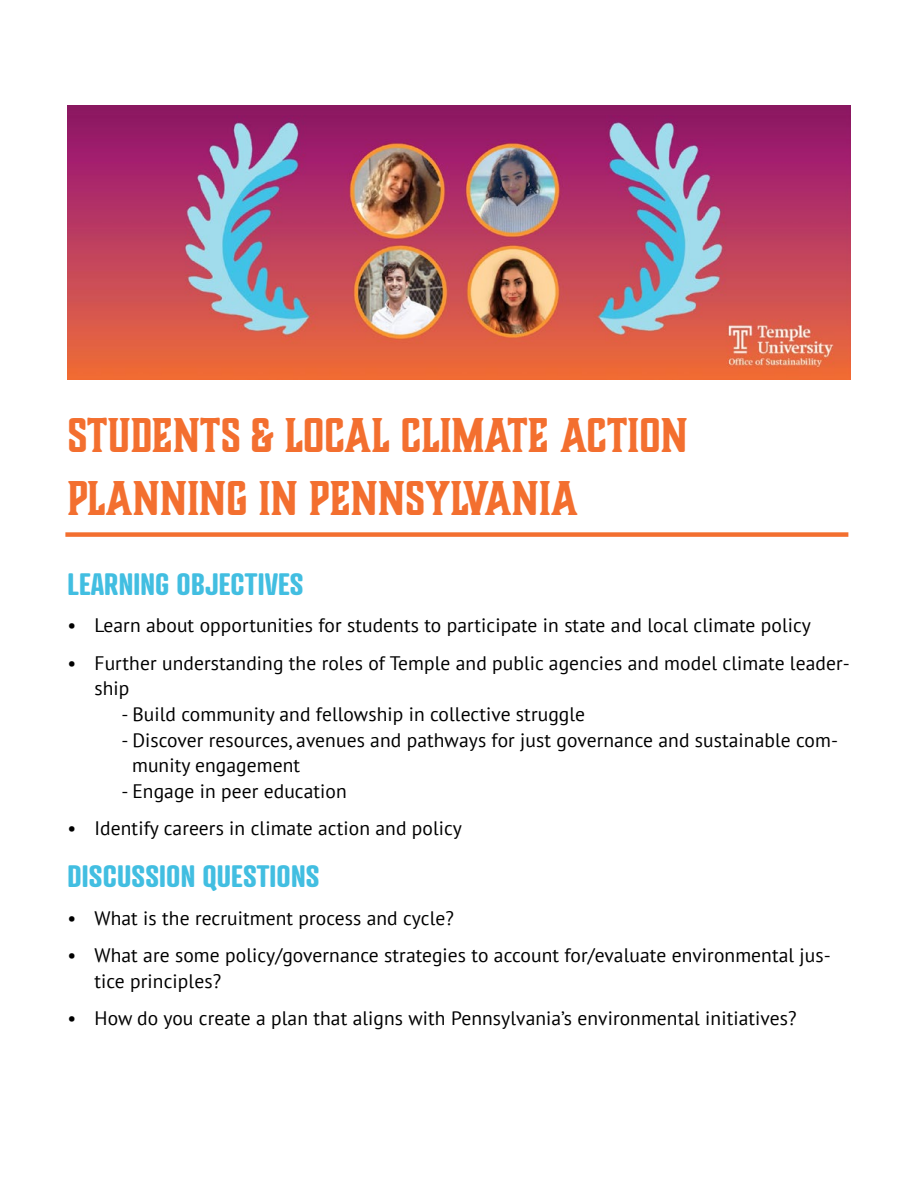
<style>
.page{position:relative;width:918px;height:1188px;background:#fff}
.page>*{position:absolute;margin:0;border:0;box-sizing:border-box;transform-origin:0 0}
.t1{font:700 45px/63px "Boucherie Block";letter-spacing:.005em;color:#f36f2f}
.t2{font:700 30px "Atrament";letter-spacing:.005em;color:#42bee1}
.t3{font:19.5px/25.5px "PT Sans";letter-spacing:.005em;color:#000}
</style>
<div class="page">
<div style="left:65px;top:532px;width:783px;height:5px;background:#f36f2f"></div>
<img style="left:68px;top:105px;width:782px;height:275px">
<h1 class="t1" style="left:68px;top:405px;width:622px">STUDENTS &amp; LOCAL CLIMATE ACTION<br>PLANNING IN PENNSYLVANIA</h1>
<h2 class="t2" style="left:68px;top:565px;width:238px">LEARNING OBJECTIVES</h2>
<p class="t3" style="left:68px;top:612px;width:745px">• Learn about opportunities for students to participate in state and local climate policy</p>
<p class="t3" style="left:95px;top:650px;width:757px;text-indent:-27px">• Further understanding the roles of Temple and public agencies and model climate leader&shy;ship</p>
<p class="t3" style="left:121px;top:701px;width:465px">- Build community and fellowship in collective struggle</p>
<p class="t3" style="left:132px;top:726px;width:708px;text-indent:-11px">- Discover resources, avenues and pathways for just governance and sustainable com&shy;munity engagement</p>
<p class="t3" style="left:121px;top:777px;width:227px">- Engage in peer education</p>
<p class="t3" style="left:68px;top:815px;width:396px">• Identify careers in climate action and policy</p>
<h2 class="t2" style="left:68px;top:857px;width:253px">DISCUSSION QUESTIONS</h2>
<p class="t3" style="left:68px;top:905px;width:388px">• What is the recruitment process and cycle?</p>
<p class="t3" style="left:95px;top:942px;width:738px;text-indent:-27px">• What are some policy/governance strategies to account for/evaluate environmental jus&shy;tice principles?</p>
<p class="t3" style="left:68px;top:1005px;width:731px">• How do you create a plan that aligns with Pennsylvania’s environmental initiatives?</p>
</div>
